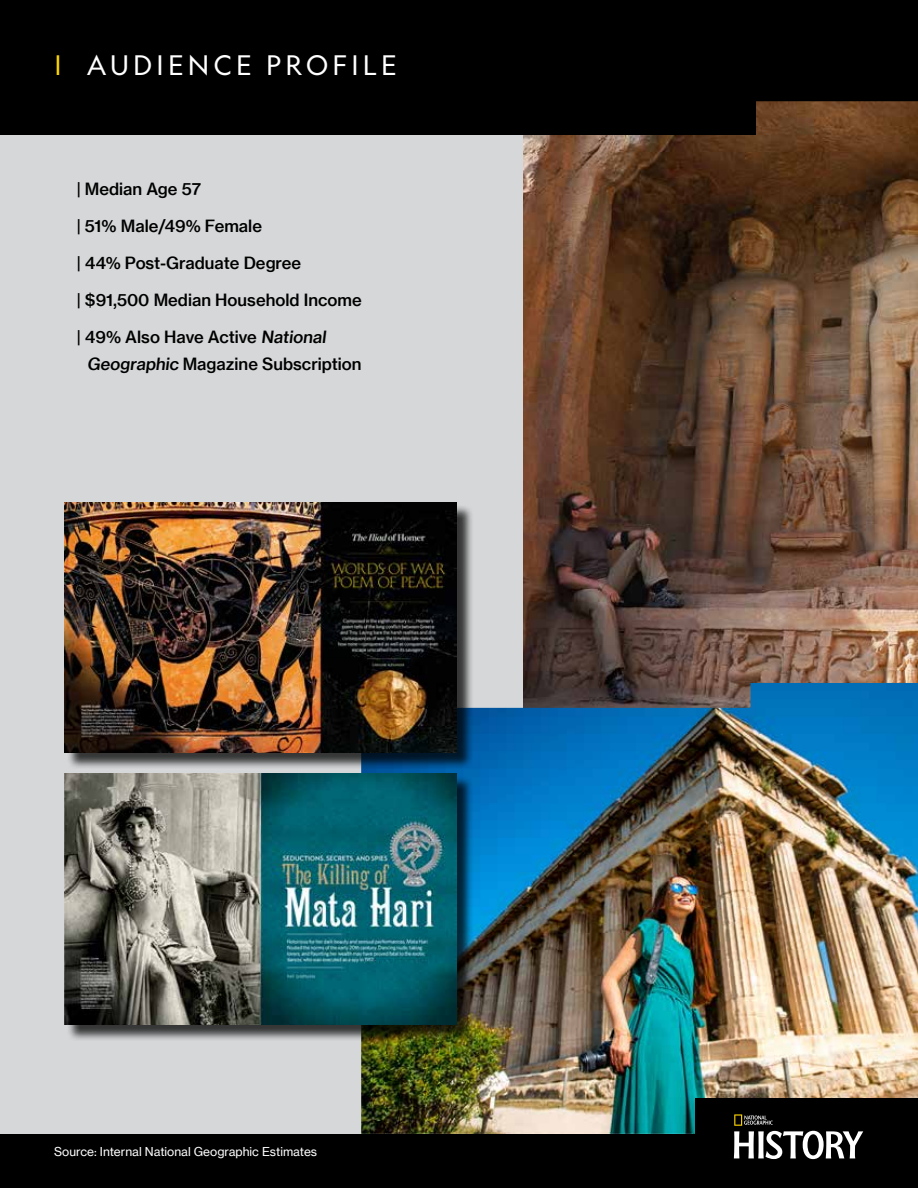
<style>
.page{position:relative;width:918px;height:1188px;background:#fff}
.page>*{position:absolute;margin:0;border:0;box-sizing:border-box;transform-origin:0 0}
.t1{font:27px "Geograph";letter-spacing:.16em;color:#fff}
.t2{font:16.5px/27px "N Haas Grotesk TX Pro 65 Md";color:#000}
.t3{font:12px "N Haas Grotesk TX Pro 55 Rg";color:#fff}
.s1{color:#ffd800}
</style>
<div class="page">
<img style="left:522px;top:135px;width:396px;height:548px">
<div style="left:0;top:135px;width:522px;height:999px;background:#d5d7d8"></div>
<img style="left:361px;top:683px;width:557px;height:451px">
<div style="left:67px;top:504px;width:406px;height:266px;background:#000;opacity:.75"></div>
<img style="left:65px;top:502px;width:391px;height:251px">
<div style="left:67px;top:776px;width:406px;height:266px;background:#000;opacity:.75"></div>
<img style="left:65px;top:774px;width:391px;height:250px">
<div style="left:0;top:1134px;width:726px;height:54px;background:#000"></div>
<div style="left:0;top:0;width:918px;height:135px;background:#000"></div>
<div style="left:695px;top:1099px;width:223px;height:89px;background:#000"></div>
<svg style="left:733px;top:1114px;width:130px;height:45px"></svg>
<h1 class="t1" style="left:54px;top:48px;width:344px"><span class="s1">|</span> AUDIENCE PROFILE</h1>
<p class="t2" style="left:77px;top:176px;width:126px">| Median Age 57</p>
<p class="t2" style="left:77px;top:213px;width:187px">| 51% Male/49% Female</p>
<p class="t2" style="left:77px;top:250px;width:226px">| 44% Post-Graduate Degree</p>
<p class="t2" style="left:77px;top:287px;width:287px">| $91,500 Median Household Income</p>
<p class="t2" style="left:87px;top:324px;width:276px;text-indent:-10px">| 49% Also Have Active National<br>Geographic Magazine Subscription</p>
<p class="t3" style="left:54px;top:1144px;width:265px">Source: Internal National Geographic Estimates</p>
</div>
